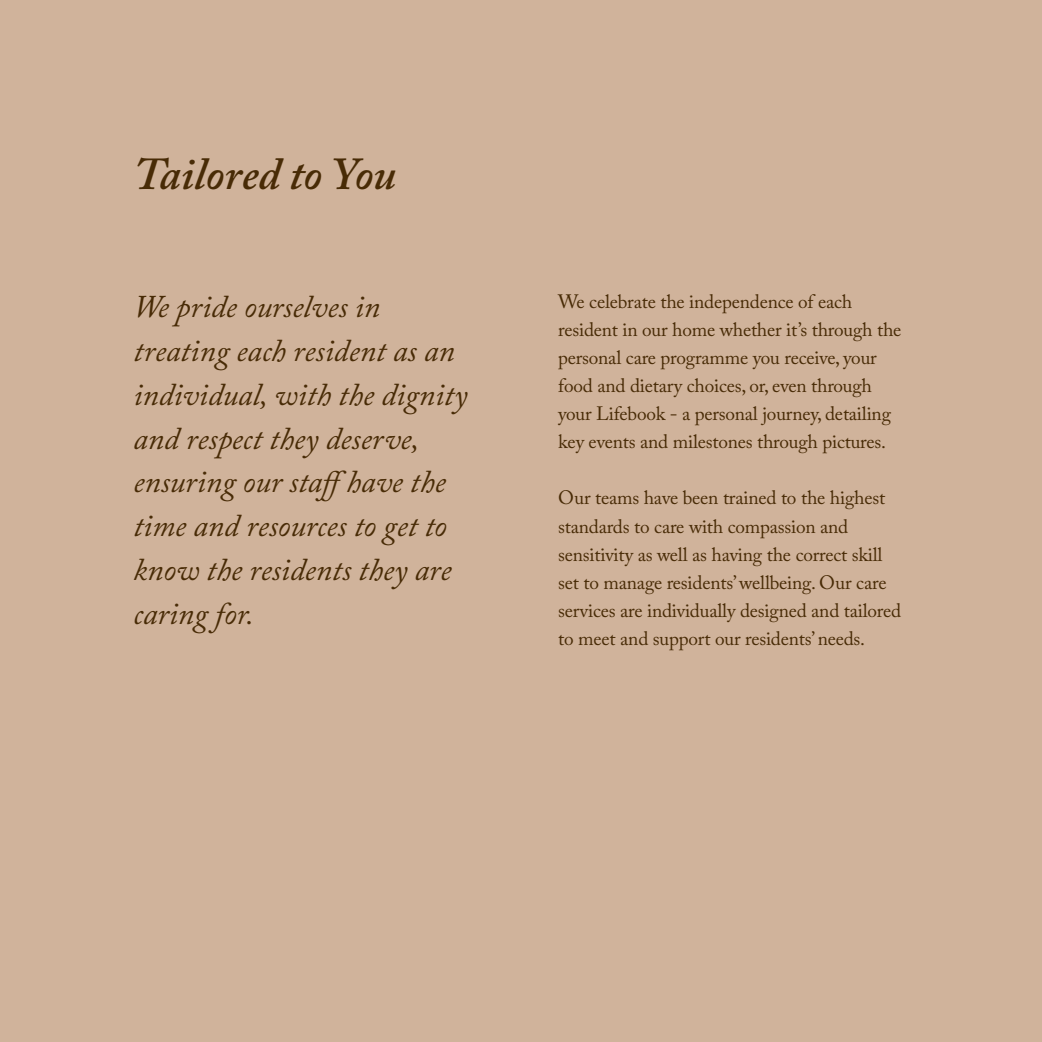
<style>
.page{position:relative;width:1042px;height:1042px;background:#d0b39b}
.page>*{position:absolute;margin:0;border:0;box-sizing:border-box;transform-origin:0 0}
.t1{font:italic 600 45.5px "Adobe Caslon Pro";color:#482b06}
.t2{font:italic 31.5px/43.8px "Adobe Caslon Pro";color:#482b06}
.t3{font:19.25px/28px "Adobe Caslon Pro";letter-spacing:-.01em;color:#482b06}
</style>
<div class="page">
<h1 class="t1" style="left:133px;top:146px;width:264px">Tailored to You</h1>
<h2 class="t2" style="left:133px;top:285px;width:335px">We pride ourselves in treating each resident as an individual, with the dignity and respect they deserve, ensuring our staffhave the time and resources to get to know the residents they are caring for.</h2>
<p class="t3" style="left:558px;top:288px;width:345px">We celebrate the independence of each resident in our home whether it’s through the personal care programme you receive, your food and dietary choices, or, even through your Lifebook - a personal journey, detailing key events and milestones through pictures.</p>
<p class="t3" style="left:558px;top:484px;width:344px">Our teams have been trained to the highest standards to care with compassion and sensitivity as well as having the correct skill set to manage residents’ wellbeing. Our care services are individually designed and tailored to meet and support our residents’ needs.</p>
</div>
